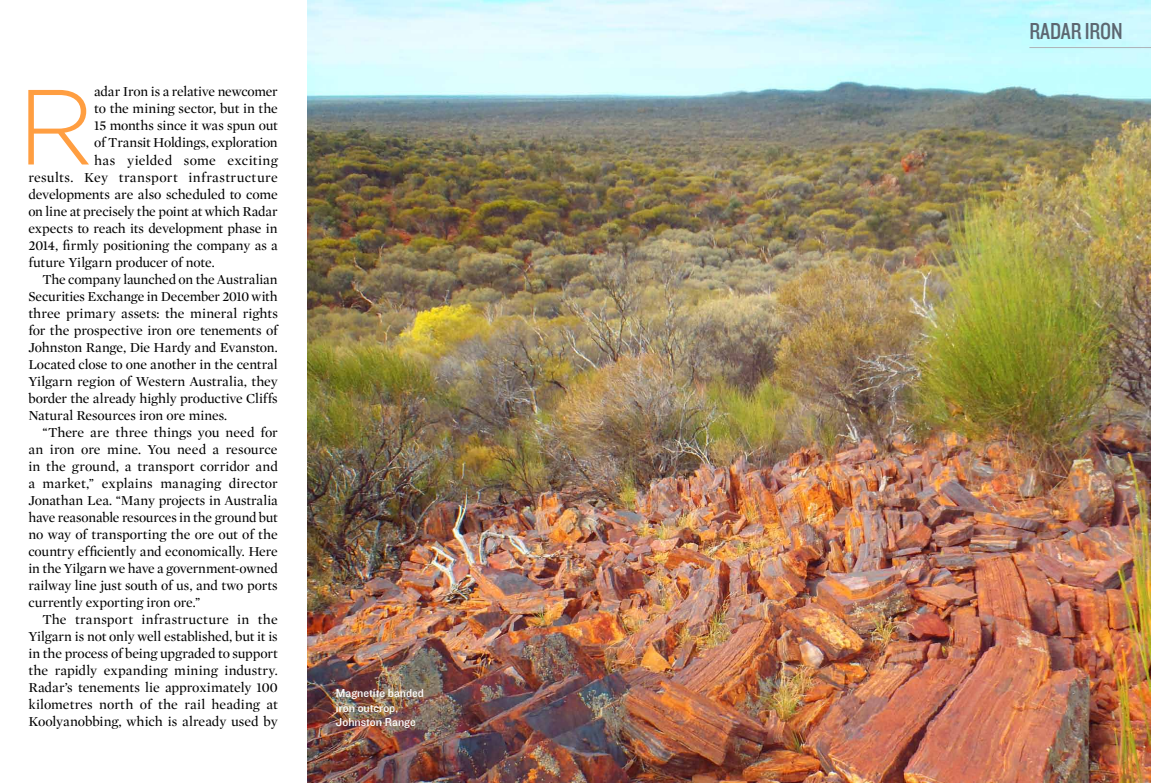
<style>
.page{position:relative;width:1151px;height:783px;background:#fff}
.page>*{position:absolute;margin:0;border:0;box-sizing:border-box;transform-origin:0 0}
.t1{font:300 106.4px "Gotham HTF";color:#ff9e41}
.t2{font:24px "Knockout HTF29 Junior Liteweight";letter-spacing:-.01em;color:#5c6670}
.t3{font:14px "Mercury Display Roman";letter-spacing:-.005em;color:#000}
.t4{font:14px "Mercury Display Roman";letter-spacing:.015em;color:#000}
.t5{font:14px "Mercury Display Roman";letter-spacing:.03em;color:#000}
.t6{font:14px "Mercury Display Roman";letter-spacing:.025em;color:#000}
.t7{font:14px "Mercury Display Roman";letter-spacing:.02em;color:#000}
.t8{font:12px/14.4px "Knockout HTF31 Junior Middlewt";color:#fff}
</style>
<div class="page">
<img style="left:308px;top:0;width:843px;height:782px">
<hr style="left:1029px;top:47px;width:122px;height:1px;background:#adb3b8">
<h1 class="t1" style="left:17px;top:69px;width:78px">R</h1>
<p class="t3" style="left:94px;top:84px;width:185px">adar Iron is a relative newcomer</p>
<p class="t3" style="left:94px;top:101px;width:185px">to the mining sector, but in the</p>
<p class="t3" style="left:94px;top:118px;width:185px">15 months since it was spun out</p>
<p class="t3" style="left:94px;top:135px;width:185px">of Transit Holdings, exploration</p>
<p class="t7" style="left:94px;top:152px;width:185px">has yielded some exciting</p>
<p class="t5" style="left:28px;top:169px;width:251px">results. Key transport infrastructure</p>
<p class="t3" style="left:28px;top:186px;width:251px">developments are also scheduled to come</p>
<p class="t3" style="left:28px;top:203px;width:251px">on line at precisely the point at which Radar</p>
<p class="t3" style="left:28px;top:220px;width:251px">expects to reach its development phase in</p>
<p class="t3" style="left:28px;top:237px;width:251px">2014, firmly positioning the company as a</p>
<p class="t3" style="left:28px;top:254px;width:188px">future Yilgarn producer of note.</p>
<p class="t3" style="left:43px;top:271px;width:237px">The company launched on the Australian</p>
<p class="t3" style="left:28px;top:288px;width:251px">Securities Exchange in December 2010 with</p>
<p class="t4" style="left:28px;top:305px;width:251px">three primary assets: the mineral rights</p>
<p class="t3" style="left:28px;top:322px;width:251px">for the prospective iron ore tenements of</p>
<p class="t3" style="left:28px;top:339px;width:251px">Johnston Range, Die Hardy and Evanston.</p>
<p class="t3" style="left:28px;top:356px;width:251px">Located close to one another in the central</p>
<p class="t3" style="left:28px;top:373px;width:251px">Yilgarn region of Western Australia, they</p>
<p class="t3" style="left:28px;top:390px;width:251px">border the already highly productive Cliffs</p>
<p class="t3" style="left:28px;top:407px;width:200px">Natural Resources iron ore mines.</p>
<p class="t3" style="left:43px;top:424px;width:237px">“There are three things you need for</p>
<p class="t3" style="left:28px;top:441px;width:251px">an iron ore mine. You need a resource</p>
<p class="t3" style="left:28px;top:458px;width:251px">in the ground, a transport corridor and</p>
<p class="t4" style="left:28px;top:475px;width:251px">a market,” explains managing director</p>
<p class="t3" style="left:28px;top:492px;width:251px">Jonathan Lea. “Many projects in Australia</p>
<p class="t3" style="left:28px;top:509px;width:251px">have reasonable resources in the ground but</p>
<p class="t3" style="left:28px;top:526px;width:251px">no way of transporting the ore out of the</p>
<p class="t3" style="left:28px;top:543px;width:251px">country efficiently and economically. Here</p>
<p class="t3" style="left:28px;top:560px;width:251px">in the Yilgarn we have a government-owned</p>
<p class="t3" style="left:28px;top:577px;width:251px">railway line just south of us, and two ports</p>
<p class="t3" style="left:28px;top:594px;width:173px">currently exporting iron ore.”</p>
<p class="t6" style="left:43px;top:611px;width:237px">The transport infrastructure in the</p>
<p class="t3" style="left:28px;top:628px;width:251px">Yilgarn is not only well established, but it is</p>
<p class="t3" style="left:28px;top:645px;width:251px">in the process of being upgraded to support</p>
<p class="t3" style="left:28px;top:662px;width:251px">the rapidly expanding mining industry.</p>
<p class="t3" style="left:28px;top:679px;width:251px">Radar’s tenements lie approximately 100</p>
<p class="t3" style="left:28px;top:696px;width:251px">kilometres north of the rail heading at</p>
<p class="t3" style="left:28px;top:713px;width:251px">Koolyanobbing, which is already used by</p>
<p class="t8" style="left:336px;top:686px;width:90px">Magnetite banded iron outcrop,<br>Johnston Range</p>
<h2 class="t2" style="left:1030px;top:18px;width:94px">RADAR IRON</h2>
</div>
